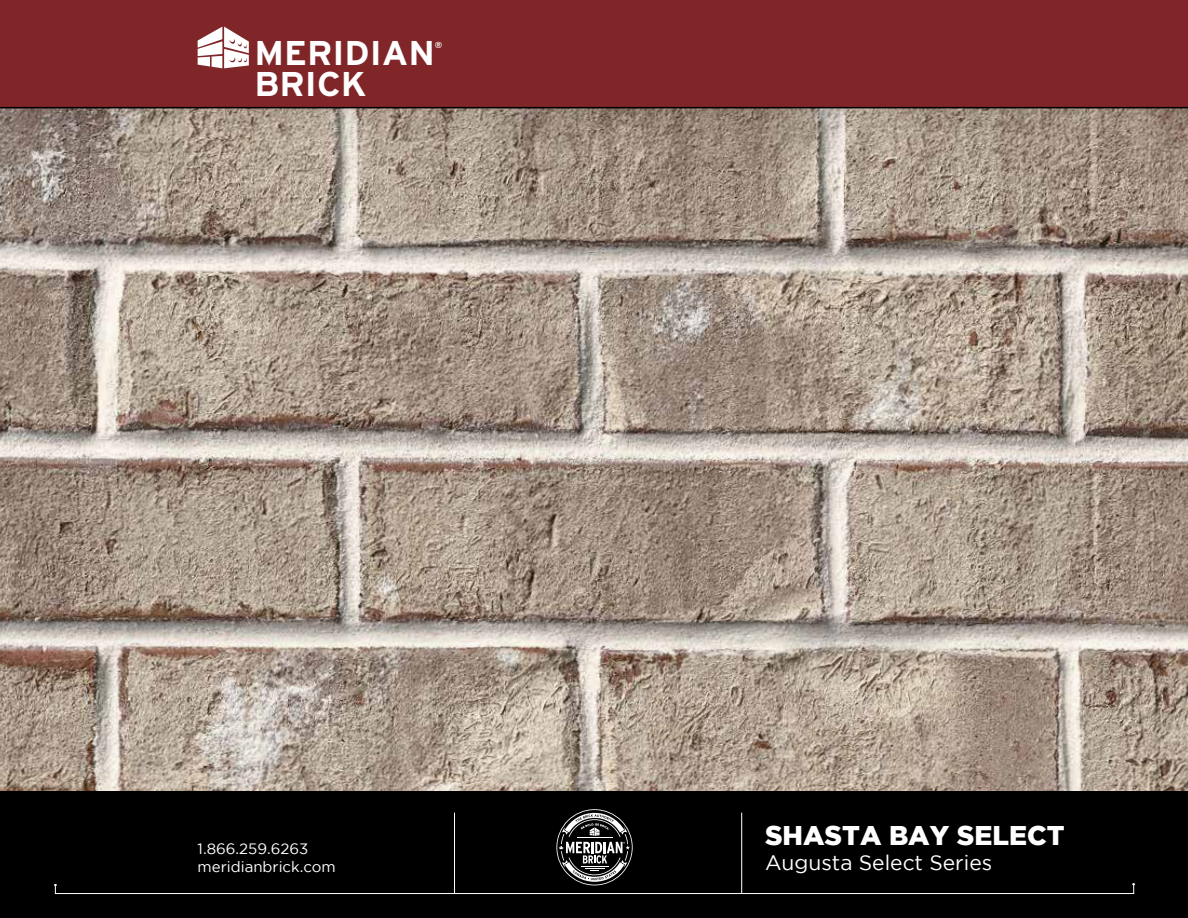
<style>
.page{position:relative;width:1188px;height:918px;background:#fff}
.page>*{position:absolute;margin:0;border:0;box-sizing:border-box;transform-origin:0 0}
.t1{font:700 34.35px "Interstate";color:#fff}
.t2{font:900 27px "Gotham";color:#fff}
.t3{font:21px "Gotham";color:#fff}
.t4{font:15px/18px "Gotham";color:#fff}
.t5{font:700 8.7px "Interstate";color:#fff}
</style>
<div class="page">
<div style="left:0;top:0;width:1188px;height:108px;background:#802629"></div>
<img style="left:0;top:108px;width:1188px;height:683px">
<div style="left:0;top:791px;width:1188px;height:127px;background:#000"></div>
<hr style="left:741px;top:813px;width:1px;height:81px;background:#fff">
<hr style="left:454px;top:813px;width:1px;height:81px;background:#fff">
<div style="left:55px;top:884px;width:1079px;height:10px;border:1px solid #fff"></div>
<svg style="left:556px;top:809px;width:77px;height:76px"></svg>
<svg style="left:198px;top:27px;width:51px;height:41px"></svg>
<hr style="left:0;top:107px;width:1188px;height:1px;background:#000">
<h1 class="t1" style="left:254px;top:34px;width:182px">MERIDIAN</h1>
<p class="t5" style="left:435px;top:40px;width:9px">®</p>
<h1 class="t1" style="left:254px;top:64px;width:113px">BRICK</h1>
<p class="t4" style="left:198px;top:839px;width:140px">1.866.259.6263 meridianbrick.com</p>
<h2 class="t2" style="left:765px;top:820px;width:301px">SHASTA BAY SELECT</h2>
<h3 class="t3" style="left:765px;top:851px;width:229px">Augusta Select Series</h3>
</div>
